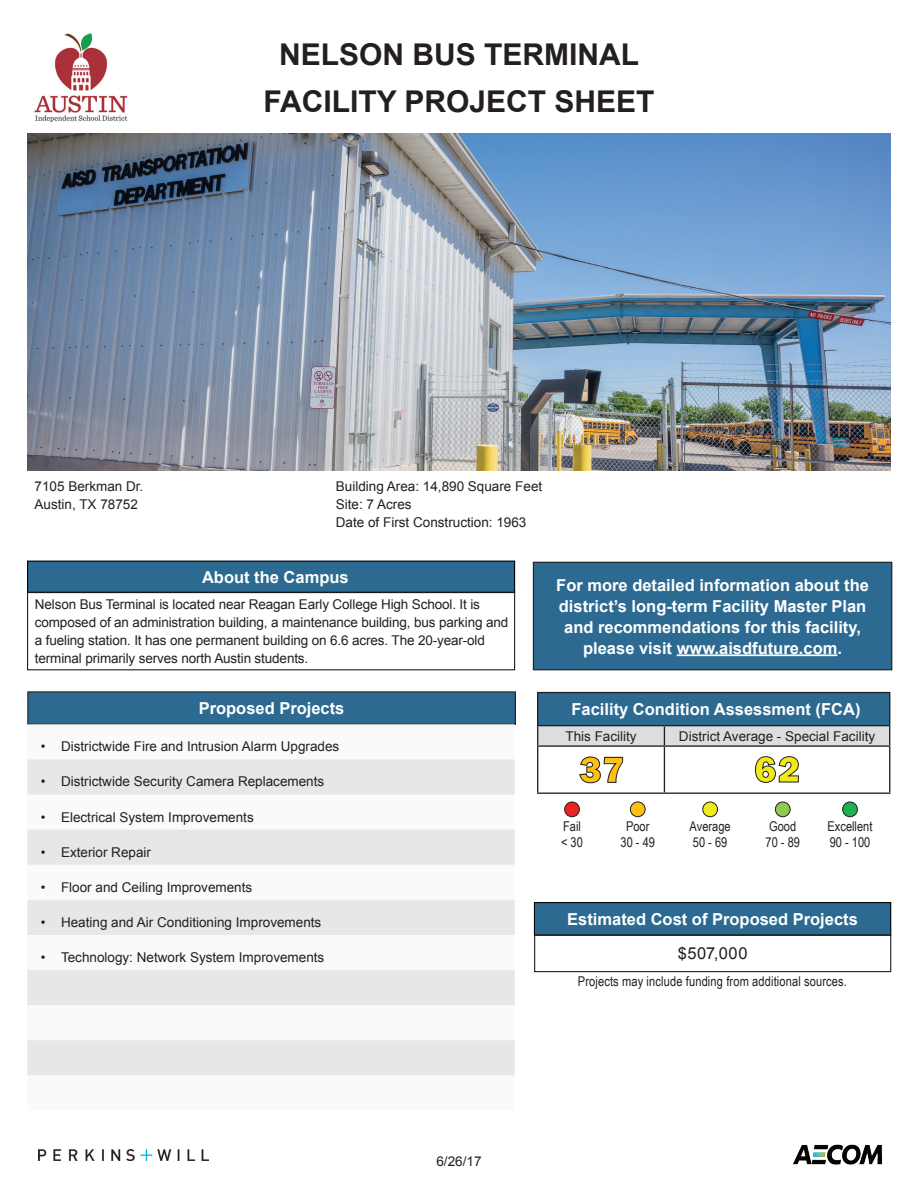
<style>
.page{position:relative;width:918px;height:1188px;background:#fff}
.page>*{position:absolute;margin:0;border:0;box-sizing:border-box;transform-origin:0 0}
.t1{font:800 37.5px "Franklin Gothic";color:#fcc011}
.t2{font:800 37.5px "Franklin Gothic";color:#f1ea16}
.Heading_1__H1{font:700 30px "Arial";color:#231f20}
.Body_Text__H5{font:700 16.5px/21px "Arial";color:#fff;text-align:center}
.Heading_3__H3{font:700 16.5px "Arial";color:#fff}
.t3{font:16.5px "Arial";letter-spacing:.035em;color:#231f20}
.Body_Text__H5-2{font:13.5px/18px "Arial";color:#231f20}
.t4{font:13.5px/16.2px "Arial Narrow";letter-spacing:.01em;color:#231f20}
</style>
<div class="page">
<img style="left:793px;top:1144px;width:90px;height:21px">
<img style="left:34px;top:33px;width:94px;height:89px">
<img style="left:39px;top:1149px;width:169px;height:12px">
<div style="left:565px;top:802px;width:14px;height:15px;background:#ed2225;border-radius:50%"></div>
<div style="left:564px;top:802px;width:16px;height:15px;border:1px solid #231f20;border-radius:50%"></div>
<div style="left:630px;top:802px;width:15px;height:15px;background:#fcc011;border-radius:50%"></div>
<div style="left:630px;top:802px;width:15px;height:15px;border:1px solid #231f20;border-radius:50%"></div>
<div style="left:843px;top:802px;width:14px;height:15px;background:#1fb04f;border-radius:50%"></div>
<div style="left:842px;top:802px;width:16px;height:15px;border:1px solid #231f20;border-radius:50%"></div>
<div style="left:703px;top:802px;width:15px;height:15px;background:#f1ea16;border-radius:50%"></div>
<div style="left:702px;top:802px;width:16px;height:15px;border:1px solid #231f20;border-radius:50%"></div>
<div style="left:775px;top:802px;width:15px;height:15px;background:#92c953;border-radius:50%"></div>
<div style="left:775px;top:802px;width:15px;height:15px;border:1px solid #231f20;border-radius:50%"></div>
<img style="left:27px;top:134px;width:864px;height:337px">
<div style="left:28px;top:561px;width:487px;height:32px;background:#2c6a92"></div>
<div style="left:27px;top:561px;width:488px;height:32px;border:1px solid #000"></div>
<div style="left:27px;top:592px;width:488px;height:78px;border:1px solid #231f20"></div>
<div style="left:533px;top:562px;width:359px;height:108px;background:#2c6a92"></div>
<hr style="left:677px;top:654px;width:160px;height:2px;background:#fff">
<div style="left:533px;top:562px;width:359px;height:108px;border:1px solid #231f20"></div>
<div style="left:28px;top:692px;width:487px;height:32px;background:#2c6a92"></div>
<svg style="left:27px;top:724px;width:488px;height:352px"></svg>
<svg style="left:27px;top:759px;width:488px;height:316px;fill:#e6e7e9"></svg>
<div style="left:538px;top:693px;width:352px;height:33px;background:#2c6a92"></div>
<hr style="left:537px;top:692px;width:127px;height:1px;background:#231f20">
<hr style="left:537px;top:693px;width:1px;height:32px;background:#231f20">
<hr style="left:664px;top:692px;width:226px;height:1px;background:#231f20">
<hr style="left:889px;top:693px;width:1px;height:32px;background:#231f20">
<hr style="left:537px;top:725px;width:127px;height:1px;background:#231f20">
<hr style="left:664px;top:725px;width:226px;height:1px;background:#231f20">
<hr style="left:537px;top:793px;width:127px;height:1px;background:#231f20">
<hr style="left:664px;top:793px;width:226px;height:1px;background:#231f20">
<svg style="left:537px;top:726px;width:353px;height:67px"></svg>
<div style="left:534px;top:903px;width:357px;height:32px;background:#2c6a92"></div>
<div style="left:534px;top:902px;width:357px;height:34px;border:1px solid #040503"></div>
<div style="left:534px;top:934px;width:357px;height:38px;border:1px solid #231f20"></div>
<h1 class="Heading_1__H1" style="left:279px;top:35px;width:361px">NELSON BUS TERMINAL</h1>
<h1 class="Heading_1__H1" style="left:263px;top:81px;width:393px">FACILITY PROJECT SHEET</h1>
<p class="Body_Text__H5-2" style="left:35px;top:477px;width:110px">7105 Berkman Dr.</p>
<p class="Body_Text__H5-2" style="left:35px;top:495px;width:105px">Austin, TX 78752</p>
<p class="Body_Text__H5-2" style="left:336px;top:477px;width:208px">Building Area: 14,890 Square Feet</p>
<p class="Body_Text__H5-2" style="left:336px;top:495px;width:77px">Site: 7 Acres</p>
<p class="Body_Text__H5-2" style="left:336px;top:513px;width:192px">Date of First Construction: 1963</p>
<p class="Heading_3__H3" style="left:202px;top:566px;width:148px">About the Campus</p>
<p class="Body_Text__H5-2" style="left:35px;top:595px;width:475px">Nelson Bus Terminal is located near Reagan Early College High School. It is composed of an administration building, a maintenance building, bus parking and a fueling station. It has one permanent building on 6.6 acres. The 20-year-old terminal primarily serves north Austin students.</p>
<p class="Body_Text__H5" style="left:199px;top:698px;width:147px">Proposed Projects</p>
<p class="Body_Text__H5-2" style="left:41px;top:738px;width:300px">• Districtwide Fire and Intrusion Alarm Upgrades</p>
<p class="Body_Text__H5-2" style="left:41px;top:773px;width:285px">• Districtwide Security Camera Replacements</p>
<p class="Body_Text__H5-2" style="left:41px;top:808px;width:215px">• Electrical System Improvements</p>
<p class="Body_Text__H5-2" style="left:41px;top:843px;width:112px">• Exterior Repair</p>
<p class="Body_Text__H5-2" style="left:41px;top:878px;width:213px">• Floor and Ceiling Improvements</p>
<p class="Body_Text__H5-2" style="left:41px;top:913px;width:282px">• Heating and Air Conditioning Improvements</p>
<p class="Body_Text__H5-2" style="left:41px;top:948px;width:285px">• Technology: Network System Improvements</p>
<p class="Body_Text__H5" style="left:556px;top:575px;width:314px">For more detailed information about the district’s long-term Facility Master Plan and recommendations for this facility, please visit www.aisdfuture.com.</p>
<p class="Heading_3__H3" style="left:571px;top:698px;width:291px">Facility Condition Assessment (FCA)</p>
<p class="Body_Text__H5-2" style="left:565px;top:727px;width:73px">This Facility</p>
<p class="Body_Text__H5-2" style="left:679px;top:727px;width:198px">District Average - Special Facility</p>
<p class="t1" style="left:579px;top:746px;width:47px">37</p>
<p class="t2" style="left:754px;top:745px;width:47px">62</p>
<p class="t4" style="left:563px;top:818px;width:19px">Fail</p>
<p class="t4" style="left:561px;top:834px;width:23px">&lt; 30</p>
<p class="t4" style="left:621px;top:818px;width:36px;text-align:center">Poor<br>30 - 49</p>
<p class="t4" style="left:690px;top:818px;width:43px">Average<br>50 - 69</p>
<p class="t4" style="left:766px;top:818px;width:36px">Good<br>70 - 89</p>
<p class="t4" style="left:828px;top:818px;width:46px">Excellent<br>90 - 100</p>
<p class="Body_Text__H5" style="left:567px;top:909px;width:292px">Estimated Cost of Proposed Projects</p>
<p class="t3" style="left:678px;top:943px;width:71px">$507,000</p>
<p class="t4" style="left:578px;top:973px;width:271px">Projects may include funding from additional sources.</p>
<p class="Body_Text__H5-2" style="left:436px;top:1152px;width:47px">6/26/17</p>
</div>
